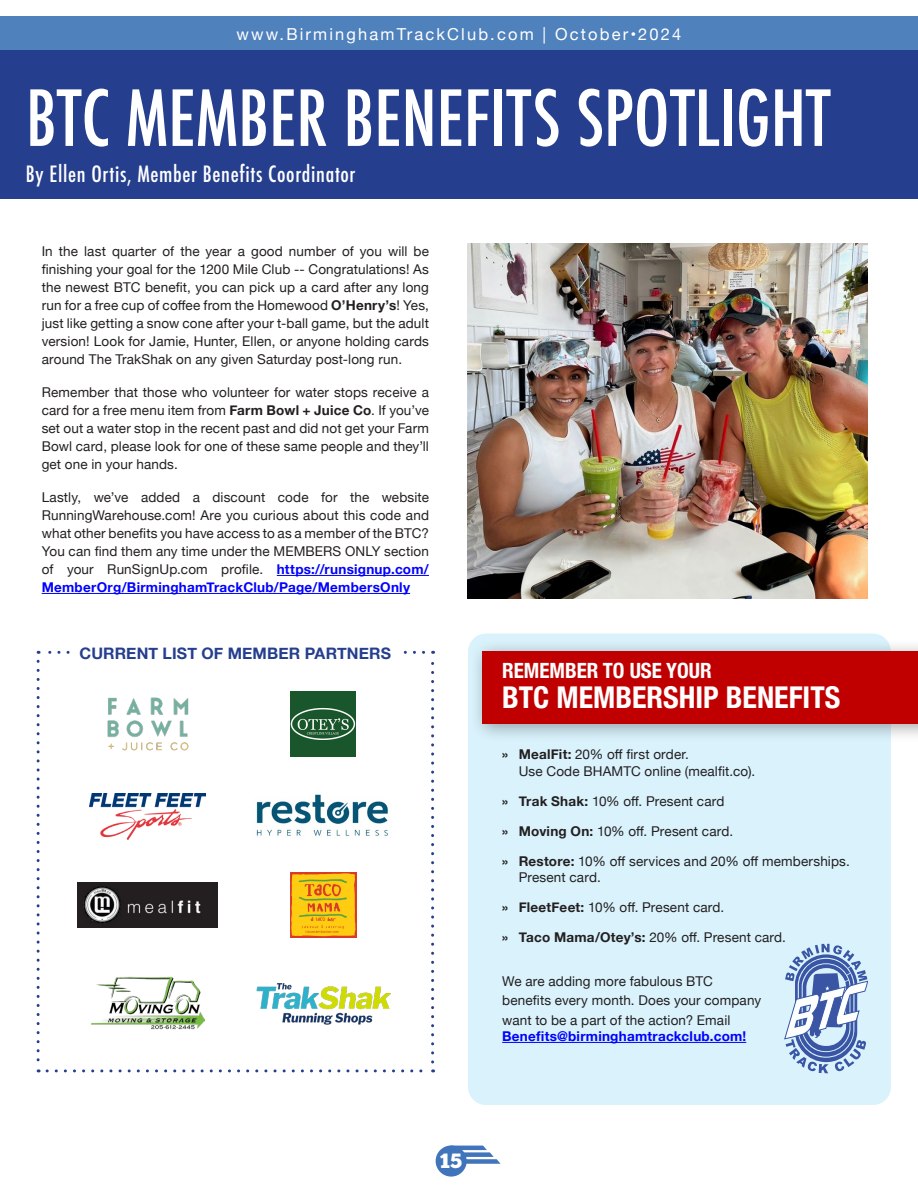
<style>
.page{position:relative;width:918px;height:1188px;background:#fff}
.page>*{position:absolute;margin:0;border:0;box-sizing:border-box;transform-origin:0 0}
.t1{font:500 condensed 75px "Futura";color:#fff}
.t2{font:700 condensed 30px "Helvetica Neue";color:#fff}
.t3{font:500 condensed 21.9px "Futura";letter-spacing:.03em;color:#fff}
.t4{font:700 condensed 21px "Helvetica Neue";color:#fff}
.t5{font:20.7px "Chunk Five";color:#fff}
.t6{font:16.5px "Helvetica Neue";letter-spacing:.13em;color:#fff}
.t7{font:700 15.9px "Helvetica Neue";letter-spacing:.01em;color:#253f8e}
.t8{font:13.5px/18px "Helvetica Neue";letter-spacing:.01em;color:#231f20}
.t9{font:700 13.5px "Helvetica Neue";letter-spacing:.02em;color:#00f}
.s1{font-weight:700}
.s2{font-weight:700;color:#00f}
</style>
<div class="page">
<div style="left:0;top:16px;width:918px;height:34px;background:#4f81bd"></div>
<div style="left:436px;top:1145px;width:31px;height:32px;background:#4175bb;border-radius:50%"></div>
<svg style="left:458px;top:1146px;width:43px;height:18px"></svg>
<div style="left:0;top:50px;width:918px;height:148px;background:#253f8e"></div>
<div style="left:468px;top:634px;width:423px;height:471px;background:#d9f2fc;border-radius:18px"></div>
<hr style="left:502px;top:1042px;width:244px;height:1px;background:#00f">
<div style="left:469px;top:638px;width:449px;height:105px;background:#231f20;opacity:.4"></div>
<div style="left:482px;top:651px;width:436px;height:73px;background:#c00000"></div>
<svg style="left:785px;top:944px;width:83px;height:129px"></svg>
<img style="left:291px;top:872px;width:65px;height:66px">
<img style="left:291px;top:691px;width:65px;height:65px">
<img style="left:256px;top:983px;width:135px;height:42px">
<img style="left:91px;top:976px;width:113px;height:54px">
<img style="left:78px;top:882px;width:140px;height:46px">
<img style="left:256px;top:794px;width:132px;height:42px">
<svg style="left:37px;top:661px;width:3px;height:411px"></svg>
<svg style="left:47px;top:1069px;width:387px;height:3px"></svg>
<svg style="left:431px;top:651px;width:3px;height:411px"></svg>
<svg style="left:38px;top:651px;width:386px;height:3px"></svg>
<div style="left:71px;top:643px;width:329px;height:16px;background:#fff"></div>
<img style="left:90px;top:794px;width:115px;height:45px">
<img style="left:107px;top:697px;width:81px;height:54px">
<hr style="left:277px;top:575px;width:152px;height:1px;background:#00f">
<hr style="left:42px;top:593px;width:368px;height:1px;background:#00f">
<img style="left:467px;top:243px;width:400px;height:355px">
<p class="t6" style="left:237px;top:22px;width:446px">www.BirminghamTrackClub.com | October•2024</p>
<p class="t1" style="left:26px;top:70px;width:806px">BTC MEMBER BENEFITS SPOTLIGHT</p>
<p class="t3" style="left:26px;top:160px;width:331px">By Ellen Ortis, Member Benefits Coordinator</p>
<p class="t8" style="left:42px;top:243px;width:389px;text-align:justify">In the last quarter of the year a good number of you will be finishing your goal for the 1200 Mile Club -- Congratulations! As the newest BTC benefit, you can pick up a card after any long run for a free cup of coffee from the Homewood <span class="s1">O’Henry’s</span>! Yes, just like getting a snow cone after your t-ball game, but the adult version! Look for Jamie, Hunter, Ellen, or anyone holding cards around The TrakShak on any given Saturday post-long run.</p>
<p class="t8" style="left:42px;top:384px;width:389px;text-align:justify">Remember that those who volunteer for water stops receive a card for a free menu item from <span class="s1">Farm Bowl + Juice Co</span>. If you’ve set out a water stop in the recent past and did not get your Farm Bowl card, please look for one of these same people and they’ll get one in your hands.</p>
<p class="t8" style="left:42px;top:489px;width:389px;text-align:justify">Lastly, we’ve added a discount code for the website RunningWarehouse.com! Are you curious about this code and what other benefits you have access to as a member of the BTC?<br>You can find them any time under the MEMBERS ONLY section of your RunSignUp.com profile. <span class="s2">https://runsignup.com/ MemberOrg/BirminghamTrackClub/Page/MembersOnly</span></p>
<p class="t7" style="left:80px;top:641px;width:313px">CURRENT LIST OF MEMBER PARTNERS</p>
<p class="t4" style="left:502px;top:654px;width:211px">REMEMBER TO USE YOUR</p>
<p class="t2" style="left:502px;top:673px;width:340px">BTC MEMBERSHIP BENEFITS</p>
<p class="t8" style="left:519px;top:747px;width:238px;line-height:16.5px;text-indent:-16px"><span class="s1">» MealFit:</span> 20% off first order.<br>Use Code BHAMTC online (mealfit.co).</p>
<p class="t8" style="left:502px;top:793px;width:224px"><span class="s1">» Trak Shak:</span> 10% off. Present card</p>
<p class="t8" style="left:502px;top:823px;width:233px"><span class="s1">» Moving On:</span> 10% off. Present card.</p>
<p class="t8" style="left:519px;top:853px;width:333px;line-height:16.5px;text-indent:-16px"><span class="s1">» Restore:</span> 10% off services and 20% off memberships.<br>Present card.</p>
<p class="t8" style="left:502px;top:899px;width:224px"><span class="s1">» FleetFeet:</span> 10% off. Present card.</p>
<p class="t8" style="left:502px;top:929px;width:285px"><span class="s1">» Taco Mama/Otey’s:</span> 20% off. Present card.</p>
<p class="t8" style="left:502px;top:972px;width:261px;line-height:19.5px">We are adding more fabulous BTC benefits every month. Does your company want to be a part of the action? Email</p>
<p class="t9" style="left:502px;top:1026px;width:246px">Benefits@birminghamtrackclub.com!</p>
<h3 class="t5" style="left:440px;top:1148px;width:24px">15</h3>
</div>
